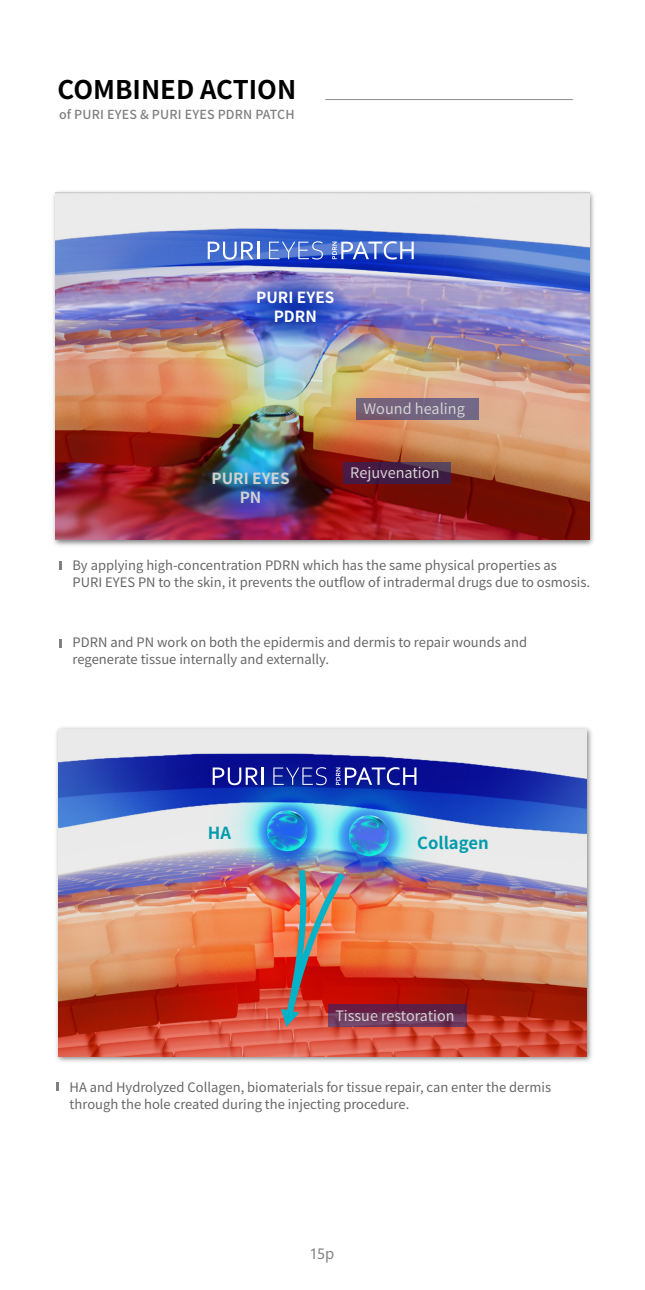
<style>
.page{position:relative;width:645px;height:1290px;background:#fff}
.page>*{position:absolute;margin:0;border:0;box-sizing:border-box;transform-origin:0 0}
.t1{font:700 25.65px "Noto Sans CJ Kkr";color:#000}
.t2{font:700 16.6px "Noto Sans CJ Kkr";color:#009cad}
.t3{font:700 15.35px/18.8px "Noto Sans CJ Kkr";color:#fff;text-align:center}
.t4{font:700 15.35px/18.8px "Noto Sans CJ Kkr";color:#d2d2d2;text-align:center}
.t5{font:15px "Segoe UI Variable";color:#818181}
.t6{font:14.5px "Noto Sans CJ Kkr";color:#d2d2d2}
.t7{font:14.35px "Noto Sans CJ Kkr";color:#d2d2d2}
.t8{font:13px/17px "Noto Sans CJ Kkr";color:#666}
.t9{font:500 12.45px "Noto Sans CJ Kkr";letter-spacing:.01em;color:#808080}
</style>
<div class="page">
<img style="left:56px;top:727px;width:536px;height:335px">
<img style="left:59px;top:730px;width:527px;height:326px">
<svg style="left:213px;top:768px;width:45px;height:17px"></svg>
<hr style="left:261px;top:768px;width:3px;height:17px;background:#fff">
<svg style="left:273px;top:767px;width:54px;height:18px"></svg>
<svg style="left:336px;top:767px;width:80px;height:18px"></svg>
<img style="left:281px;top:870px;width:64px;height:156px">
<svg style="left:328px;top:1004px;width:138px;height:22px;background:#682e53"></svg>
<img style="left:53px;top:191px;width:541px;height:355px">
<img style="left:56px;top:193px;width:533px;height:347px">
<svg style="left:208px;top:242px;width:51px;height:18px"></svg>
<svg style="left:269px;top:241px;width:54px;height:19px"></svg>
<svg style="left:332px;top:241px;width:82px;height:19px;background:#718cd8"></svg>
<div style="left:356px;top:398px;width:122px;height:22px;background:linear-gradient(to right,#755e74,#716a8a)"></div>
<svg style="left:343px;top:463px;width:108px;height:21px;background:#441f46"></svg>
<img style="left:241px;top:273px;width:109px;height:73px">
<hr style="left:325px;top:99px;width:248px;height:1px;background:#8e8e8e">
<svg style="left:59px;top:561px;width:3px;height:9px"></svg>
<svg style="left:59px;top:639px;width:3px;height:9px"></svg>
<svg style="left:56px;top:1082px;width:3px;height:9px"></svg>
<h1 class="t1" style="left:58px;top:75px;width:240px">COMBINED ACTION</h1>
<p class="t9" style="left:59px;top:107px;width:237px">of PURI EYES &amp; PURI EYES PDRN PATCH</p>
<p class="t3" style="left:256px;top:289px;width:80px">PURI EYES<br>PDRN</p>
<p class="t4" style="left:212px;top:469px;width:80px">PURI EYES<br>PN</p>
<p class="t6" style="left:364px;top:400px;width:103px">Wound healing</p>
<p class="t6" style="left:350px;top:465px;width:91px">Rejuvenation</p>
<p class="t8" style="left:73px;top:557px;width:519px">By applying high-concentration PDRN which has the same physical properties as<br>PURI EYES PN to the skin, it prevents the outflow of intradermal drugs due to osmosis.</p>
<p class="t8" style="left:73px;top:635px;width:456px">PDRN and PN work on both the epidermis and dermis to repair wounds and regenerate tissue internally and externally.</p>
<p class="t2" style="left:208px;top:824px;width:25px">HA</p>
<p class="t2" style="left:417px;top:833px;width:73px">Collagen</p>
<p class="t7" style="left:335px;top:1007px;width:121px">Tissue restoration</p>
<p class="t8" style="left:70px;top:1079px;width:483px">HA and Hydrolyzed Collagen, biomaterials for tissue repair, can enter the dermis through the hole created during the injecting procedure.</p>
<p class="t5" style="left:311px;top:1243px;width:25px">15p</p>
</div>
